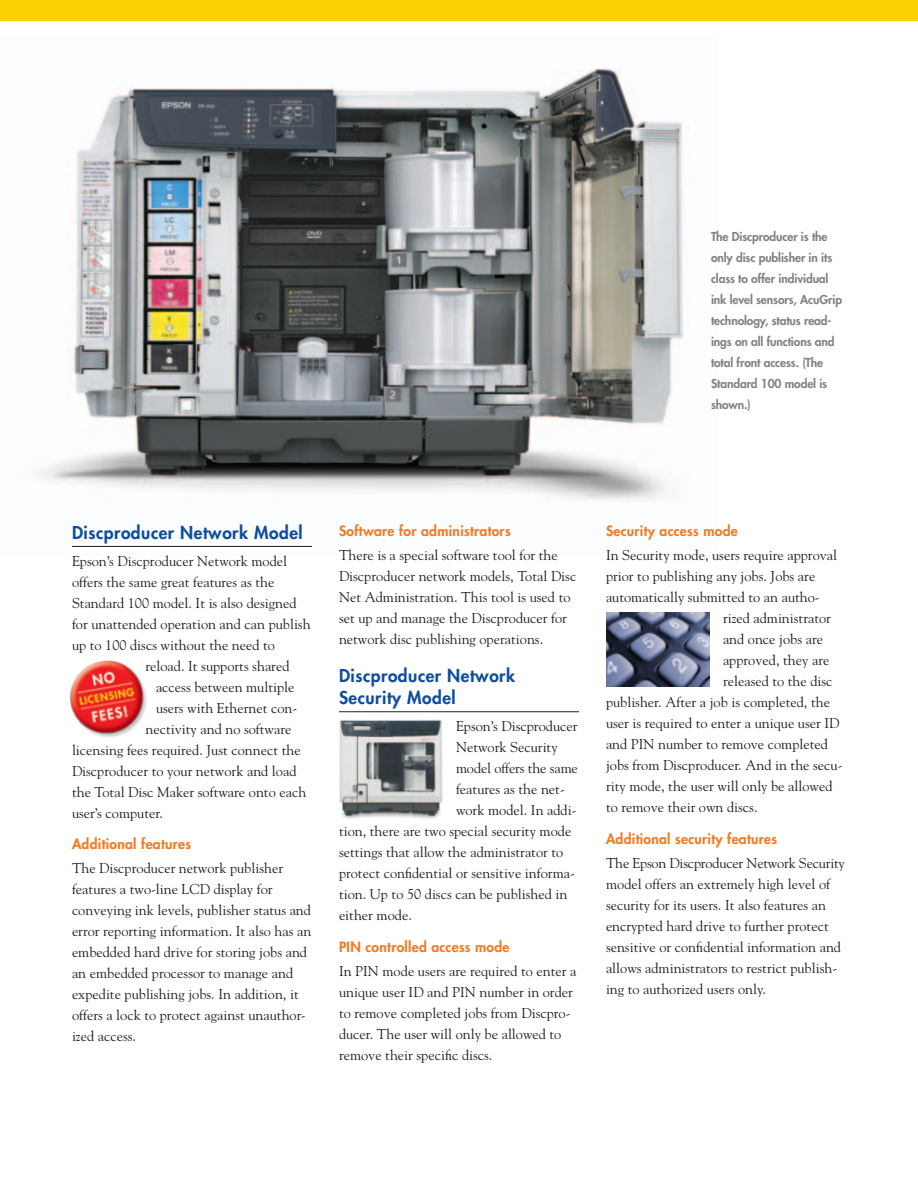
<style>
.page{position:relative;width:918px;height:1188px;background:#fff}
.page>*{position:absolute;margin:0;border:0;box-sizing:border-box;transform-origin:0 0}
.section_heads{font:800 17.25px/22.5px "Futura";letter-spacing:.03em;color:#0d4da1}
.body{font:14.25px/21px "Goudy";color:#231f20}
.subheads{font:800 13.8px "Futura";letter-spacing:.02em;color:#f47921}
.intro{font:800 12px/21px "Futura";letter-spacing:-.01em;color:#808285}
</style>
<div class="page">
<img style="left:35px;top:68px;width:654px;height:478px">
<div style="left:0;top:0;width:918px;height:21px;background:#fed105"></div>
<hr style="left:72px;top:546px;width:240px;height:1px;background:#231f20">
<hr style="left:339px;top:711px;width:240px;height:1px;background:#231f20">
<img style="left:69px;top:660px;width:78px;height:77px">
<img style="left:606px;top:612px;width:104px;height:74px">
<img style="left:339px;top:719px;width:104px;height:100px">
<p class="intro" style="left:711px;top:225px;width:133px">The Discproducer is the only disc publisher in its class to offer individual ink level sensors, AcuGrip technology, status read&shy;ings on all functions and total front access. (The<br>Standard 100 model is shown.)</p>
<p class="section_heads" style="left:72px;top:521px;width:232px">Discproducer Network Model</p>
<p class="body" style="left:72px;top:550px;width:217px">Epson’s Discproducer Network model</p>
<p class="body" style="left:72px;top:571px;width:204px">offers the same great features as the</p>
<p class="body" style="left:72px;top:592px;width:226px">Standard 100 model. It is also designed</p>
<p class="body" style="left:72px;top:613px;width:240px">for unattended operation and can publish</p>
<p class="body" style="left:72px;top:634px;width:205px">up to 100 discs without the need to</p>
<p class="body" style="left:146px;top:655px;width:146px">reload. It supports shared</p>
<p class="body" style="left:156px;top:676px;width:140px">access between multiple</p>
<p class="body" style="left:156px;top:697px;width:143px">users with Ethernet con-</p>
<p class="body" style="left:146px;top:718px;width:148px">nectivity and no software</p>
<p class="body" style="left:72px;top:739px;width:230px">licensing fees required. Just connect the</p>
<p class="body" style="left:72px;top:760px;width:226px">Discproducer to your network and load</p>
<p class="body" style="left:72px;top:781px;width:236px">the Total Disc Maker software onto each</p>
<p class="body" style="left:72px;top:802px;width:93px">user’s computer.</p>
<p class="subheads" style="left:72px;top:835px;width:121px">Additional features</p>
<p class="body" style="left:72px;top:857px;width:241px">The Discproducer network publisher features a two-line LCD display for conveying ink levels, publisher status and error reporting information. It also has an embedded hard drive for storing jobs and an embedded processor to manage and expedite publishing jobs. In addition, it offers a lock to protect against unauthor&shy;ized access.</p>
<p class="subheads" style="left:339px;top:522px;width:173px">Software for administrators</p>
<p class="body" style="left:339px;top:544px;width:239px">There is a special software tool for the Discproducer network models, Total Disc Net Administration. This tool is used to set up and manage the Discproducer for network disc publishing operations.</p>
<p class="section_heads" style="left:339px;top:664px;width:178px">Discproducer Network<br>Security Model</p>
<p class="body" style="left:456px;top:715px;width:123px">Epson’s Discproducer</p>
<p class="body" style="left:456px;top:736px;width:103px">Network Security</p>
<p class="body" style="left:456px;top:757px;width:123px">model offers the same</p>
<p class="body" style="left:456px;top:778px;width:110px">features as the net-</p>
<p class="body" style="left:456px;top:799px;width:122px">work model. In addi-</p>
<p class="body" style="left:339px;top:820px;width:234px">tion, there are two special security mode</p>
<p class="body" style="left:339px;top:841px;width:226px">settings that allow the administrator to</p>
<p class="body" style="left:339px;top:862px;width:237px">protect confidential or sensitive informa-</p>
<p class="body" style="left:339px;top:883px;width:230px">tion. Up to 50 discs can be published in</p>
<p class="body" style="left:339px;top:904px;width:74px">either mode.</p>
<p class="subheads" style="left:339px;top:937px;width:172px">PIN controlled access mode</p>
<p class="body" style="left:339px;top:960px;width:239px">In PIN mode users are required to enter a unique user ID and PIN number in order to remove completed jobs from Discpro&shy;ducer. The user will only be allowed to remove their specific discs.</p>
<p class="subheads" style="left:606px;top:522px;width:133px">Security access mode</p>
<p class="body" style="left:606px;top:544px;width:233px">In Security mode, users require approval</p>
<p class="body" style="left:606px;top:565px;width:211px">prior to publishing any jobs. Jobs are</p>
<p class="body" style="left:606px;top:586px;width:215px">automatically submitted to an autho-</p>
<p class="body" style="left:723px;top:607px;width:110px">rized administrator</p>
<p class="body" style="left:723px;top:628px;width:102px">and once jobs are</p>
<p class="body" style="left:723px;top:649px;width:108px">approved, they are</p>
<p class="body" style="left:723px;top:670px;width:111px">released to the disc</p>
<p class="body" style="left:606px;top:691px;width:226px">publisher. After a job is completed, the</p>
<p class="body" style="left:606px;top:712px;width:235px">user is required to enter a unique user ID</p>
<p class="body" style="left:606px;top:733px;width:224px">and PIN number to remove completed</p>
<p class="body" style="left:606px;top:754px;width:238px">jobs from Discproducer. And in the secu-</p>
<p class="body" style="left:606px;top:775px;width:228px">rity mode, the user will only be allowed</p>
<p class="body" style="left:606px;top:796px;width:153px">to remove their own discs.</p>
<p class="subheads" style="left:606px;top:829px;width:173px">Additional security features</p>
<p class="body" style="left:606px;top:852px;width:240px">The Epson Discproducer Network Security model offers an extremely high level of security for its users. It also features an encrypted hard drive to further protect sensitive or confidential information and allows administrators to restrict publish&shy;ing to authorized users only.</p>
</div>
